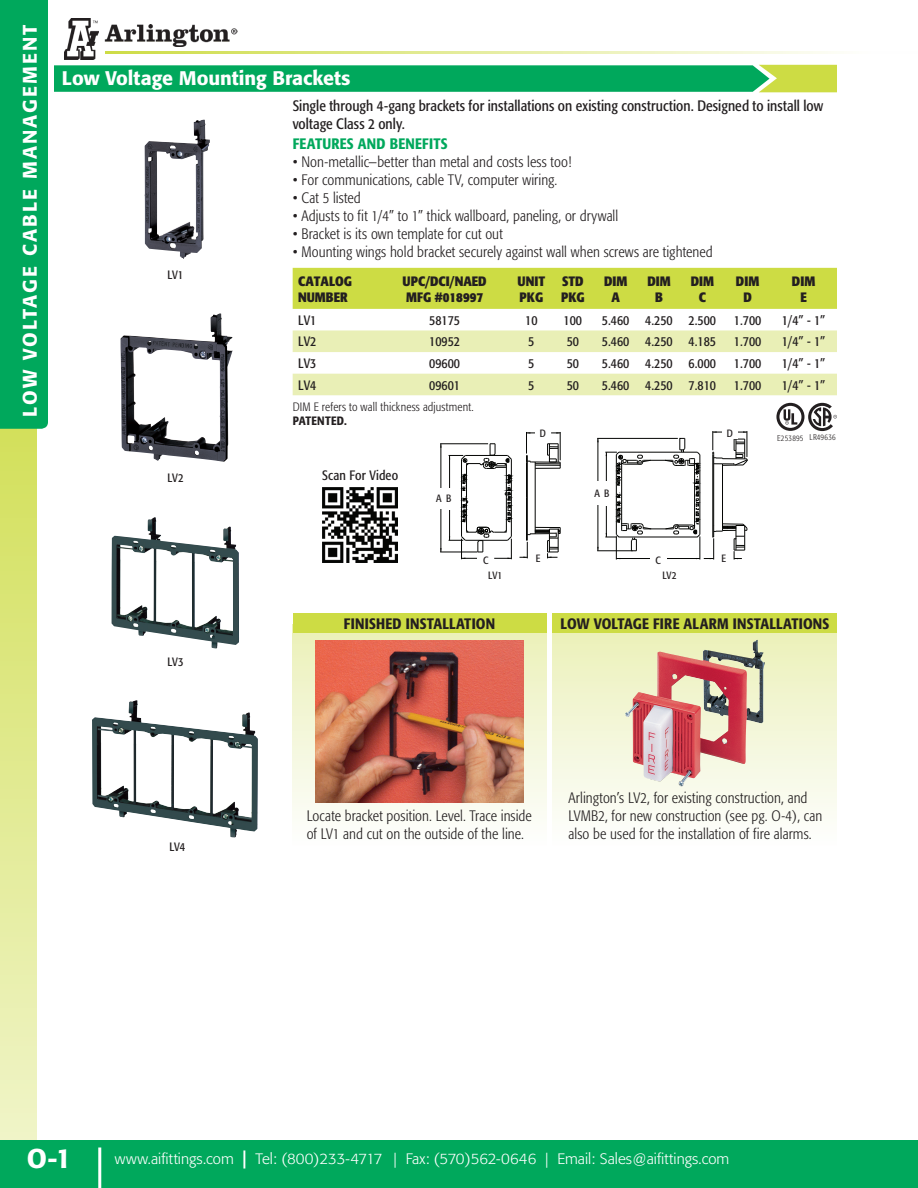
<style>
.page{position:relative;width:918px;height:1188px;background:#fff}
.page>*{position:absolute;margin:0;border:0;box-sizing:border-box;transform-origin:0 0}
.t1{font:500 27px "Formata";color:#fff}
.t2{font:500 19.5px "Formata";letter-spacing:-.005em;color:#fff}
.t3{font:500 19.5px "Formata";letter-spacing:.105em;color:#fff}
.t4{font:300 condensed 15px/18px "Formata";letter-spacing:.005em;color:#231f20}
.t5{font:condensed 15px/18px "Formata";letter-spacing:.005em;color:#231f20}
.t6{font:300 15px "Formata";color:#fff}
.t7{font:500 condensed 15px "Formata";letter-spacing:.015em;color:#231f20}
.t8{font:500 condensed 15px "Formata";letter-spacing:.015em;color:#00a85c}
.t9{font:condensed 13.5px "Formata";color:#231f20}
.t10{font:700 condensed 13.5px "Formata";color:#231f20}
.t11{font:300 condensed 12px "Formata";letter-spacing:.015em;color:#231f20}
.t12{font:condensed 12px "Formata";letter-spacing:-.02em;color:#231f20}
.t13{font:500 condensed 12px "Formata";letter-spacing:.025em;color:#231f20}
.t14{font:condensed 10.5px "Formata";letter-spacing:-.01em;color:#231f20}
.t15{font:300 condensed 8.25px "Formata";letter-spacing:.025em;color:#231f20}
.s1{font-weight:500;font-size:18px}
</style>
<div class="page">
<hr style="left:105px;top:52px;width:813px;height:2px;background:#cddc44">
<svg style="left:0;top:429px;width:37px;height:711px;background:#e1ea91"></svg>
<div style="left:0;top:1140px;width:918px;height:48px;background:#00a85c"></div>
<hr style="left:98px;top:1148px;width:3px;height:40px;background:#fff">
<div style="left:0;top:0;width:48px;height:429px;background:#00a85c"></div>
<img style="left:65px;top:18px;width:34px;height:41px">
<img style="left:104px;top:24px;width:133px;height:22px">
<img style="left:145px;top:120px;width:65px;height:139px">
<hr style="left:527px;top:455px;width:1px;height:85px;background:#040503">
<hr style="left:535px;top:462px;width:1px;height:72px;background:#040503">
<hr style="left:526px;top:498px;width:1px;height:41px;background:#040503">
<hr style="left:526px;top:463px;width:1px;height:35px;background:#040503">
<svg style="left:526px;top:432px;width:35px;height:37px"></svg>
<svg style="left:440px;top:444px;width:72px;height:116px"></svg>
<svg style="left:519px;top:527px;width:42px;height:32px"></svg>
<div style="left:434px;top:488px;width:10px;height:21px;background:#fff"></div>
<div style="left:444px;top:488px;width:9px;height:21px;background:#fff"></div>
<div style="left:478px;top:554px;width:16px;height:11px;background:#fff"></div>
<div style="left:535px;top:427px;width:16px;height:11px;background:#fff"></div>
<div style="left:530px;top:550px;width:16px;height:16px;background:#fff"></div>
<svg style="left:597px;top:431px;width:151px;height:129px"></svg>
<div style="left:650px;top:554px;width:17px;height:11px;background:#fff"></div>
<div style="left:722px;top:427px;width:16px;height:11px;background:#fff"></div>
<div style="left:716px;top:550px;width:16px;height:16px;background:#fff"></div>
<div style="left:593px;top:482px;width:9px;height:23px;background:#fff"></div>
<div style="left:602px;top:481px;width:9px;height:25px;background:#fff"></div>
<img style="left:121px;top:313px;width:112px;height:149px">
<img style="left:112px;top:517px;width:127px;height:132px">
<img style="left:92px;top:700px;width:166px;height:137px">
<img style="left:323px;top:488px;width:75px;height:74px">
<svg style="left:54px;top:65px;width:783px;height:27px;background:#18ae5e"></svg>
<div style="left:293px;top:625px;width:253px;height:222px;background:linear-gradient(to bottom,#ebf0b7,#fdfefe)"></div>
<div style="left:553px;top:625px;width:284px;height:222px;background:linear-gradient(to bottom,#e6ecb4,#fefffe)"></div>
<div style="left:293px;top:613px;width:253px;height:20px;background:#cddc44"></div>
<div style="left:553px;top:613px;width:284px;height:20px;background:#cddc44"></div>
<img style="left:625px;top:640px;width:132px;height:146px">
<img style="left:315px;top:640px;width:209px;height:162px">
<svg style="left:776px;top:403px;width:61px;height:28px"></svg>
<div style="left:293px;top:268px;width:544px;height:41px;background:#cddc44"></div>
<svg style="left:293px;top:330px;width:544px;height:65px"></svg>
<h2 class="t3" style="left:18px;top:417px;width:393px;rotate:-90deg">LOW VOLTAGE CABLE MANAGEMENT</h2>
<p class="t2" style="left:62px;top:67px;width:290px">Low Voltage Mounting Brackets</p>
<p class="t5" style="left:293px;top:97px;width:532px">Single through 4-gang brackets for installations on existing construction. Designed to install low voltage Class 2 only.</p>
<p class="t8" style="left:293px;top:135px;width:156px">FEATURES AND BENEFITS</p>
<p class="t4" style="left:293px;top:153px;width:281px">• Non-metallic—better than metal and costs less too!</p>
<p class="t4" style="left:293px;top:171px;width:266px">• For communications, cable TV, computer wiring.</p>
<p class="t4" style="left:293px;top:189px;width:70px">• Cat 5 listed</p>
<p class="t4" style="left:293px;top:207px;width:327px">• Adjusts to fit 1/4” to 1” thick wallboard, paneling, or drywall</p>
<p class="t4" style="left:293px;top:225px;width:212px">• Bracket is its own template for cut out</p>
<p class="t4" style="left:293px;top:243px;width:422px">• Mounting wings hold bracket securely against wall when screws are tightened</p>
<p class="t12" style="left:168px;top:267px;width:17px">LV1</p>
<p class="t12" style="left:167px;top:471px;width:18px">LV2</p>
<p class="t12" style="left:167px;top:655px;width:18px">LV3</p>
<p class="t10" style="left:298px;top:272px;width:55px">CATALOG</p>
<p class="t10" style="left:298px;top:289px;width:51px">NUMBER</p>
<p class="t10" style="left:403px;top:272px;width:86px">UPC/DCI/NAED</p>
<p class="t10" style="left:406px;top:289px;width:79px">MFG #018997</p>
<p class="t10" style="left:518px;top:272px;width:29px">UNIT</p>
<p class="t10" style="left:520px;top:289px;width:25px">PKG</p>
<p class="t10" style="left:562px;top:272px;width:23px">STD</p>
<p class="t10" style="left:561px;top:289px;width:25px">PKG</p>
<p class="t10" style="left:604px;top:272px;width:25px">DIM</p>
<p class="t10" style="left:611px;top:289px;width:10px">A</p>
<p class="t10" style="left:647px;top:272px;width:25px">DIM</p>
<p class="t10" style="left:655px;top:289px;width:9px">B</p>
<p class="t10" style="left:691px;top:272px;width:25px">DIM</p>
<p class="t10" style="left:699px;top:289px;width:9px">C</p>
<p class="t10" style="left:736px;top:272px;width:25px">DIM</p>
<p class="t10" style="left:743px;top:289px;width:10px">D</p>
<p class="t10" style="left:792px;top:272px;width:25px">DIM</p>
<p class="t10" style="left:800px;top:289px;width:8px">E</p>
<p class="t9" style="left:298px;top:312px;width:20px">LV1</p>
<p class="t9" style="left:429px;top:312px;width:32px">58175</p>
<p class="t9" style="left:525px;top:312px;width:14px">10</p>
<p class="t9" style="left:564px;top:312px;width:20px">100</p>
<p class="t9" style="left:602px;top:312px;width:29px">5.460</p>
<p class="t9" style="left:645px;top:312px;width:29px">4.250</p>
<p class="t9" style="left:689px;top:312px;width:29px">2.500</p>
<p class="t9" style="left:734px;top:312px;width:29px">1.700</p>
<p class="t9" style="left:782px;top:312px;width:45px">1/4” - 1”</p>
<p class="t9" style="left:298px;top:334px;width:20px">LV2</p>
<p class="t9" style="left:429px;top:334px;width:32px">10952</p>
<p class="t9" style="left:528px;top:334px;width:8px">5</p>
<p class="t9" style="left:567px;top:334px;width:14px">50</p>
<p class="t9" style="left:602px;top:334px;width:29px">5.460</p>
<p class="t9" style="left:645px;top:334px;width:29px">4.250</p>
<p class="t9" style="left:689px;top:334px;width:29px">4.185</p>
<p class="t9" style="left:734px;top:334px;width:29px">1.700</p>
<p class="t9" style="left:782px;top:334px;width:45px">1/4” - 1”</p>
<p class="t9" style="left:298px;top:355px;width:20px">LV3</p>
<p class="t9" style="left:429px;top:355px;width:32px">09600</p>
<p class="t9" style="left:528px;top:355px;width:8px">5</p>
<p class="t9" style="left:567px;top:355px;width:14px">50</p>
<p class="t9" style="left:602px;top:355px;width:29px">5.460</p>
<p class="t9" style="left:645px;top:355px;width:29px">4.250</p>
<p class="t9" style="left:689px;top:355px;width:29px">6.000</p>
<p class="t9" style="left:734px;top:355px;width:29px">1.700</p>
<p class="t9" style="left:782px;top:355px;width:45px">1/4” - 1”</p>
<p class="t9" style="left:298px;top:377px;width:20px">LV4</p>
<p class="t9" style="left:429px;top:377px;width:32px">09601</p>
<p class="t9" style="left:528px;top:377px;width:8px">5</p>
<p class="t9" style="left:567px;top:377px;width:14px">50</p>
<p class="t9" style="left:602px;top:377px;width:29px">5.460</p>
<p class="t9" style="left:645px;top:377px;width:29px">4.250</p>
<p class="t9" style="left:689px;top:377px;width:29px">7.810</p>
<p class="t9" style="left:734px;top:377px;width:29px">1.700</p>
<p class="t9" style="left:782px;top:377px;width:45px">1/4” - 1”</p>
<p class="t11" style="left:293px;top:400px;width:183px">DIM E refers to wall thickness adjustment.</p>
<p class="t13" style="left:293px;top:414px;width:56px">PATENTED.</p>
<p class="t9" style="left:322px;top:468px;width:77px">Scan For Video</p>
<p class="t14" style="left:436px;top:493px;width:17px">A B</p>
<p class="t14" style="left:483px;top:554px;width:7px">C</p>
<p class="t14" style="left:488px;top:569px;width:15px">LV1</p>
<p class="t14" style="left:540px;top:427px;width:8px">D</p>
<p class="t14" style="left:595px;top:487px;width:16px">A B</p>
<p class="t14" style="left:536px;top:552px;width:6px">E</p>
<p class="t14" style="left:656px;top:554px;width:7px">C</p>
<p class="t14" style="left:662px;top:569px;width:16px">LV2</p>
<p class="t14" style="left:727px;top:427px;width:8px">D</p>
<p class="t15" style="left:777px;top:433px;width:28px">E253895</p>
<p class="t15" style="left:810px;top:432px;width:28px">LR49636</p>
<p class="t14" style="left:722px;top:552px;width:6px">E</p>
<p class="t7" style="left:344px;top:615px;width:153px">FINISHED INSTALLATION</p>
<p class="t7" style="left:561px;top:615px;width:270px">LOW VOLTAGE FIRE ALARM INSTALLATIONS</p>
<p class="t12" style="left:170px;top:840px;width:17px">LV4</p>
<p class="t4" style="left:307px;top:807px;width:226px">Locate bracket position. Level. Trace inside of LV1 and cut on the outside of the line.</p>
<p class="t4" style="left:568px;top:789px;width:255px">Arlington’s LV2, for existing construction, and<br>LVMB2, for new construction (see pg. O-4), can also be used for the installation of fire alarms.</p>
<h1 class="t1" style="left:27px;top:1142px;width:46px">O-1</h1>
<p class="t6" style="left:115px;top:1150px;width:616px">www.aifittings.com <span class="s1">|</span> Tel: (800)233-4717 | Fax: (570)562-0646 | Email: Sales@aifittings.com</p>
</div>
